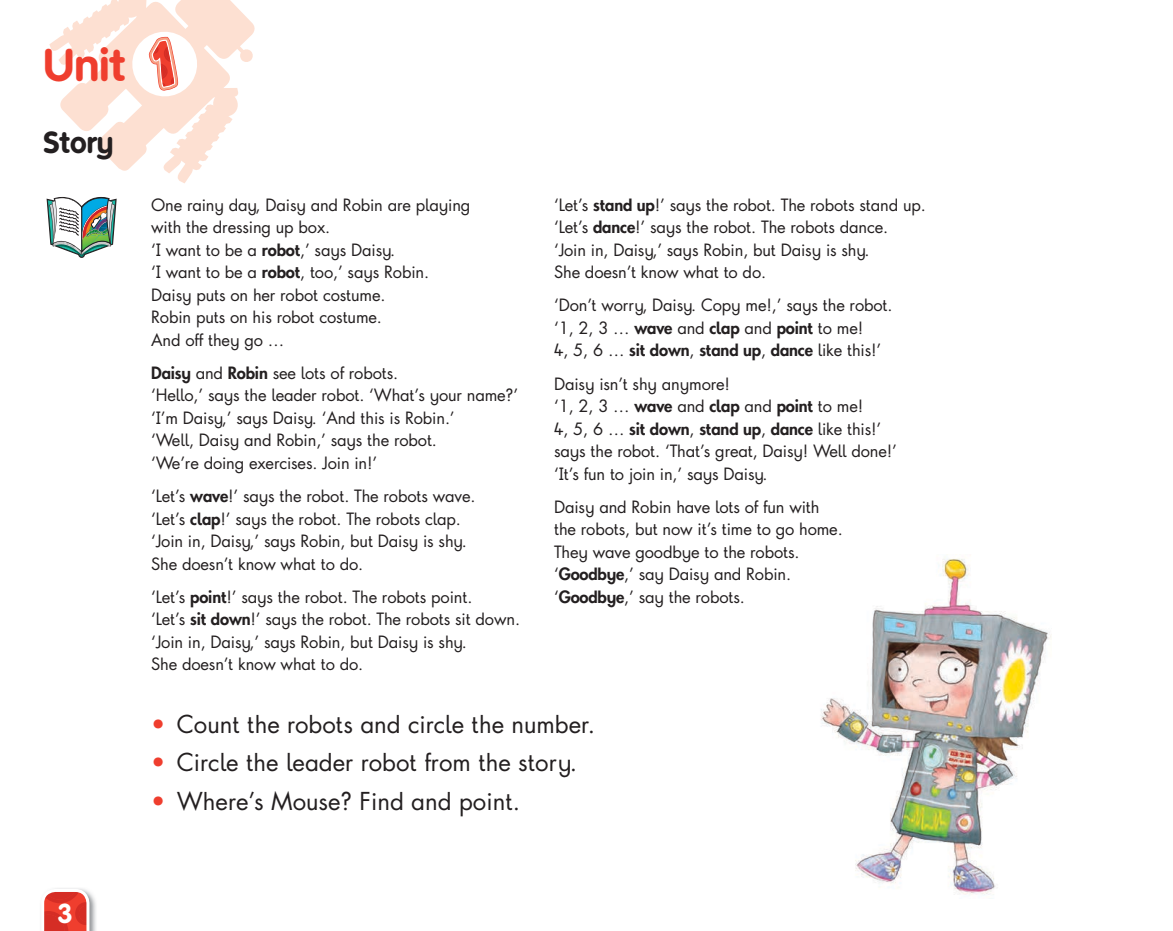
<style>
.page{position:relative;width:1173px;height:931px;background:#fff}
.page>*{position:absolute;margin:0;border:0;box-sizing:border-box;transform-origin:0 0}
.t1{font:700 45px "VAG Infant Adobe Std";color:#ef3e2e}
.t2{font:700 30px "VAG Infant Adobe Std";color:#231f20}
.t3{font:700 27px "VAG Infant Adobe Std";color:#fff}
.t4{font:24px "Futura Infant Adobe Std";color:#231f20}
.t5{font:16.5px/22.5px "Futura Infant Adobe Std";letter-spacing:-.01em;color:#231f20}
.s1{font-weight:800}
.s2{color:#ef3e2e}
</style>
<div class="page">
<svg style="left:49px;top:0;width:206px;height:183px"></svg>
<img style="left:821px;top:558px;width:230px;height:337px">
<img style="left:47px;top:197px;width:70px;height:61px">
<img style="left:89px;top:892px;width:7px;height:38px">
<svg style="left:44px;top:888px;width:45px;height:42px;background:#e5574e"></svg>
<h1 class="t1" style="left:44px;top:39px;width:83px">Unit</h1>
<h2 class="t2" style="left:44px;top:125px;width:71px">Story</h2>
<p class="t5" style="left:151px;top:193px;width:321px">One rainy day, Daisy and Robin are playing with the dressing up box.<br>‘I want to be a <span class="s1">robot</span>,’ says Daisy.<br>‘I want to be a <span class="s1">robot</span>, too,’ says Robin.<br>Daisy puts on her robot costume.<br>Robin puts on his robot costume.<br>And off they go …</p>
<p class="t5" style="left:151px;top:361px;width:368px"><span class="s1">Daisy</span> and <span class="s1">Robin</span> see lots of robots.<br>‘Hello,’ says the leader robot. ‘What’s your name?’ ‘I’m Daisy,’ says Daisy. ‘And this is Robin.’<br>‘Well, Daisy and Robin,’ says the robot.<br>‘We’re doing exercises. Join in!’</p>
<p class="t5" style="left:151px;top:485px;width:326px">‘Let’s <span class="s1">wave</span>!’ says the robot. The robots wave. ‘Let’s <span class="s1">clap</span>!’ says the robot. The robots clap. ‘Join in, Daisy,’ says Robin, but Daisy is shy.<br>She doesn’t know what to do.</p>
<p class="t5" style="left:151px;top:585px;width:370px">‘Let’s <span class="s1">point</span>!’ says the robot. The robots point.<br>‘Let’s <span class="s1">sit down</span>!’ says the robot. The robots sit down. ‘Join in, Daisy,’ says Robin, but Daisy is shy.<br>She doesn’t know what to do.</p>
<p class="t5" style="left:554px;top:193px;width:373px">‘Let’s <span class="s1">stand up</span>!’ says the robot. The robots stand up. ‘Let’s <span class="s1">dance</span>!’ says the robot. The robots dance.<br>‘Join in, Daisy,’ says Robin, but Daisy is shy.<br>She doesn’t know what to do.</p>
<p class="t5" style="left:554px;top:294px;width:340px">‘Don’t worry, Daisy. Copy me!,’ says the robot. ‘1, 2, 3 … <span class="s1">wave</span> and <span class="s1">clap</span> and <span class="s1">point</span> to me!<br>4, 5, 6 … <span class="s1">sit down</span>, <span class="s1">stand up</span>, <span class="s1">dance</span> like this!’</p>
<p class="t5" style="left:554px;top:372px;width:344px">Daisy isn’t shy anymore!<br>‘1, 2, 3 … <span class="s1">wave</span> and <span class="s1">clap</span> and <span class="s1">point</span> to me!<br>4, 5, 6 … <span class="s1">sit down</span>, <span class="s1">stand up</span>, <span class="s1">dance</span> like this!’ says the robot. ‘That’s great, Daisy! Well done!’ ‘It’s fun to join in,’ says Daisy.</p>
<p class="t5" style="left:554px;top:495px;width:290px">Daisy and Robin have lots of fun with the robots, but now it’s time to go home.<br>They wave goodbye to the robots. ‘<span class="s1">Goodbye</span>,’ say Daisy and Robin. ‘<span class="s1">Goodbye</span>,’ say the robots.</p>
<h3 class="t4" style="left:151px;top:708px;width:446px"><span class="s2">•</span> Count the robots and circle the number.</h3>
<h3 class="t4" style="left:151px;top:747px;width:427px"><span class="s2">•</span> Circle the leader robot from the story.</h3>
<h3 class="t4" style="left:151px;top:785px;width:370px"><span class="s2">•</span> Where’s Mouse? Find and point.</h3>
<h3 class="t3" style="left:58px;top:897px;width:17px">3</h3>
</div>
